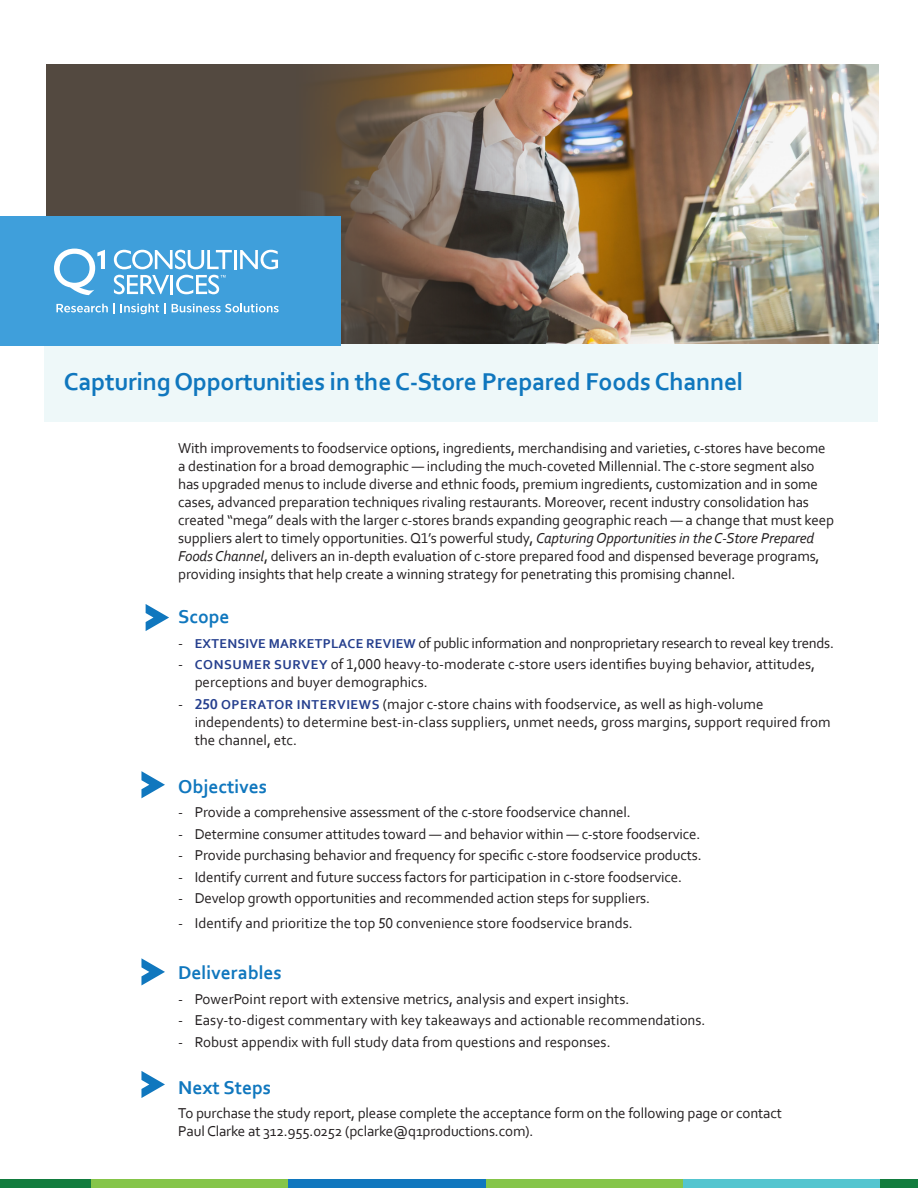
<style>
.page{position:relative;width:918px;height:1188px;background:#fff}
.page>*{position:absolute;margin:0;border:0;box-sizing:border-box;transform-origin:0 0}
.t1{font:700 25.5px "Corbel";letter-spacing:-.01em;color:#1077be}
.t2{font:700 19.5px "Corbel";color:#1077be}
.t3{font:15px/18px "Corbel";letter-spacing:-.01em;color:#231f20}
.s1{font-style:italic}
.s2{font-weight:700;font-size:13.5px;color:#253f8e}
.s3{font-weight:700;color:#253f8e}
</style>
<div class="page">
<svg style="left:146px;top:604px;width:23px;height:27px"></svg>
<div style="left:44px;top:311px;width:834px;height:110px;background:#eef8f9"></div>
<div style="left:47px;top:65px;width:831px;height:279px;background:#534940"></div>
<img style="left:315px;top:65px;width:563px;height:279px">
<div style="left:0;top:216px;width:340px;height:130px;background:#3f9fdb"></div>
<svg style="left:56px;top:304px;width:52px;height:8px"></svg>
<svg style="left:121px;top:303px;width:45px;height:11px"></svg>
<svg style="left:172px;top:304px;width:107px;height:8px"></svg>
<svg style="left:54px;top:249px;width:51px;height:46px"></svg>
<svg style="left:114px;top:250px;width:118px;height:19px"></svg>
<hr style="left:234px;top:250px;width:3px;height:19px;background:#fff">
<svg style="left:240px;top:250px;width:38px;height:19px"></svg>
<svg style="left:114px;top:275px;width:112px;height:19px"></svg>
<svg style="left:141px;top:771px;width:24px;height:27px"></svg>
<svg style="left:141px;top:958px;width:24px;height:27px"></svg>
<div style="left:880px;top:1179px;width:38px;height:9px;background:#127c3e"></div>
<div style="left:682px;top:1179px;width:198px;height:9px;background:#54c5cf"></div>
<div style="left:485px;top:1179px;width:197px;height:9px;background:#85c549"></div>
<div style="left:288px;top:1179px;width:197px;height:9px;background:#1077be"></div>
<div style="left:91px;top:1179px;width:197px;height:9px;background:#85c549"></div>
<div style="left:0;top:1179px;width:91px;height:9px;background:#127c3e"></div>
<svg style="left:141px;top:1071px;width:24px;height:27px"></svg>
<p class="t1" style="left:64px;top:366px;width:681px">Capturing Opportunities in the C-Store Prepared Foods Channel</p>
<p class="t3" style="left:178px;top:439px;width:657px">With improvements to foodservice options, ingredients, merchandising and varieties, c-stores have become a destination for a broad demographic — including the much-coveted Millennial. The c-store segment also has upgraded menus to include diverse and ethnic foods, premium ingredients, customization and in some cases, advanced preparation techniques rivaling restaurants. Moreover, recent industry consolidation has created “mega” deals with the larger c-stores brands expanding geographic reach — a change that must keep suppliers alert to timely opportunities. Q1’s powerful study, <span class="s1">Capturing Opportunities in the C-Store Prepared Foods Channel</span>, delivers an in-depth evaluation of c-store prepared food and dispensed beverage programs, providing insights that help create a winning strategy for penetrating this promising channel.</p>
<p class="t2" style="left:178px;top:604px;width:53px">Scope</p>
<p class="t3" style="left:178px;top:633px;width:657px">- <span class="s2">EXTENSIVE MARKETPLACE REVIEW</span> of public information and nonproprietary research to reveal key trends.</p>
<p class="t3" style="left:195px;top:655px;width:622px;text-indent:-16px">- <span class="s2">CONSUMER SURVEY</span> of 1,000 heavy-to-moderate c-store users identifies buying behavior, attitudes, perceptions and buyer demographics.</p>
<p class="t3" style="left:195px;top:694px;width:638px;text-indent:-16px">- <span class="s3">250</span> <span class="s2">OPERATOR INTERVIEWS</span> (major c-store chains with foodservice, as well as high-volume independents) to determine best-in-class suppliers, unmet needs, gross margins, support required from the channel, etc.</p>
<p class="t2" style="left:178px;top:774px;width:90px">Objectives</p>
<p class="t3" style="left:178px;top:803px;width:454px">- Provide a comprehensive assessment of the c-store foodservice channel.</p>
<p class="t3" style="left:178px;top:825px;width:524px">- Determine consumer attitudes toward — and behavior within — c-store foodservice.</p>
<p class="t3" style="left:178px;top:846px;width:525px">- Provide purchasing behavior and frequency for specific c-store foodservice products.</p>
<p class="t3" style="left:178px;top:868px;width:506px">- Identify current and future success factors for participation in c-store foodservice.</p>
<p class="t3" style="left:178px;top:889px;width:473px">- Develop growth opportunities and recommended action steps for suppliers.</p>
<p class="t3" style="left:178px;top:914px;width:456px">- Identify and prioritize the top 50 convenience store foodservice brands.</p>
<p class="t2" style="left:178px;top:960px;width:105px">Deliverables</p>
<p class="t3" style="left:178px;top:989px;width:453px">- PowerPoint report with extensive metrics, analysis and expert insights.</p>
<p class="t3" style="left:178px;top:1011px;width:529px">- Easy-to-digest commentary with key takeaways and actionable recommendations.</p>
<p class="t3" style="left:178px;top:1032px;width:434px">- Robust appendix with full study data from questions and responses.</p>
<p class="t2" style="left:178px;top:1075px;width:94px">Next Steps</p>
<p class="t3" style="left:178px;top:1104px;width:605px">To purchase the study report, please complete the acceptance form on the following page or contact<br>Paul Clarke at 312.955.0252 (pclarke@q1productions.com).</p>
</div>
